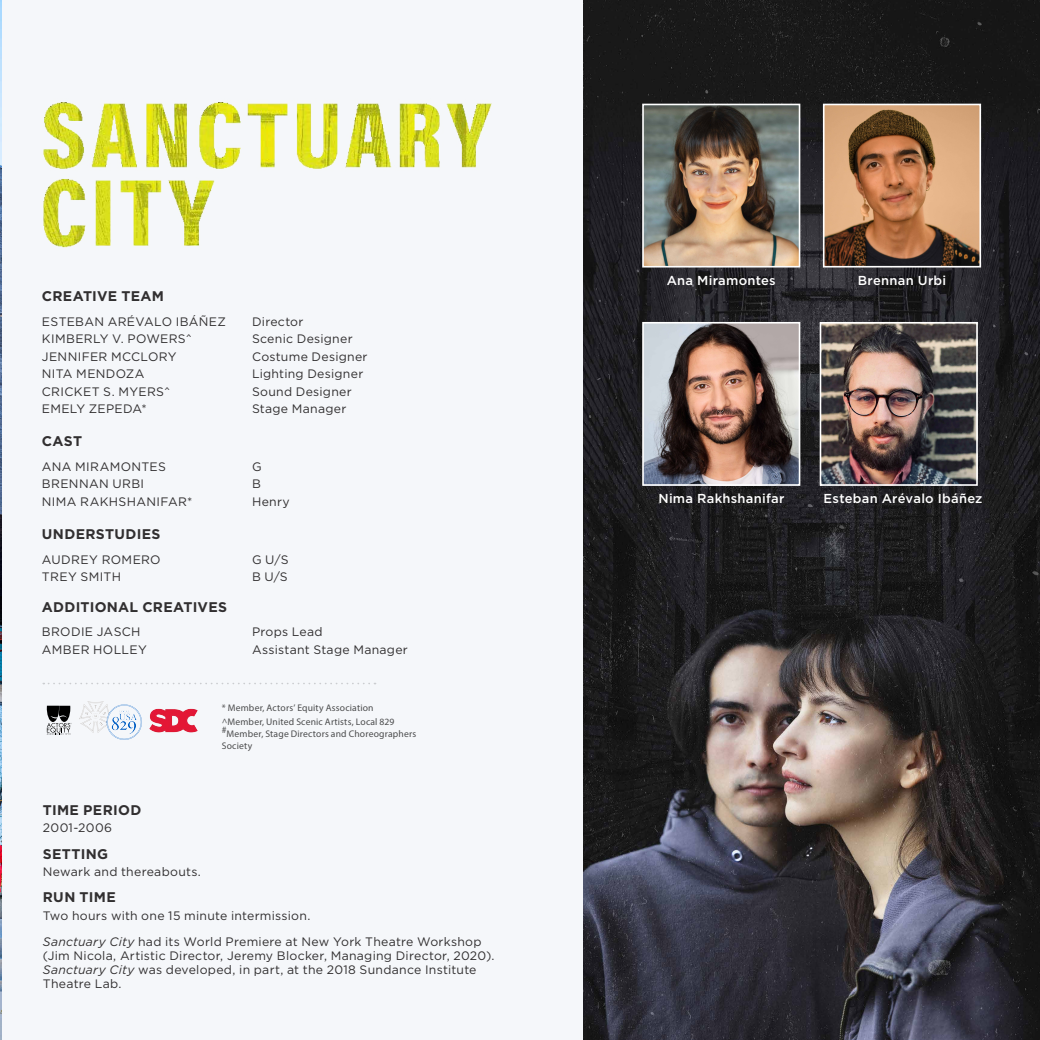
<style>
.page{position:relative;width:1040px;height:1040px;background:#fff}
.page>*{position:absolute;margin:0;border:0;box-sizing:border-box;transform-origin:0 0}
.t1{font:700 14px "Gotham";letter-spacing:.02em;color:#312f30}
.t2{font:500 12.95px "Gotham";letter-spacing:.02em;color:#fff}
.t3{font:12.25px/14px "Gotham";letter-spacing:.025em;color:#312f30}
.t4{font:9.62px/12.2px "Myriad Pro";letter-spacing:.02em;color:#4b4c4d}
.s1{font-style:italic}
</style>
<div class="page">
<img style="left:583px;top:0;width:457px;height:1040px">
<div style="left:0;top:0;width:582px;height:1040px;background:#f5f7fa"></div>
<img style="left:822px;top:325px;width:152px;height:158px">
<div style="left:819px;top:322px;width:158px;height:164px;border:2px solid #fff"></div>
<img style="left:645px;top:325px;width:152px;height:158px">
<div style="left:642px;top:322px;width:158px;height:164px;border:2px solid #fff"></div>
<img style="left:826px;top:107px;width:152px;height:157px">
<div style="left:823px;top:104px;width:158px;height:163px;border:2px solid #fff"></div>
<img style="left:645px;top:107px;width:152px;height:157px">
<div style="left:642px;top:104px;width:158px;height:163px;border:2px solid #fff"></div>
<img style="left:43px;top:102px;width:449px;height:146px">
<img style="left:0;top:0;width:1px;height:1040px">
<svg style="left:43px;top:683px;width:332px;height:1px"></svg>
<svg style="left:46px;top:705px;width:26px;height:29px"></svg>
<img style="left:79px;top:701px;width:63px;height:39px">
<img style="left:149px;top:708px;width:49px;height:25px">
<p class="t1" style="left:42px;top:288px;width:124px">CREATIVE TEAM</p>
<p class="t3" style="left:42px;top:314px;width:185px">ESTEBAN ARÉVALO IBÁÑEZ</p>
<p class="t3" style="left:252px;top:314px;width:53px">Director</p>
<p class="t3" style="left:42px;top:331px;width:151px">KIMBERLY V. POWERS^</p>
<p class="t3" style="left:252px;top:331px;width:102px">Scenic Designer</p>
<p class="t3" style="left:42px;top:349px;width:136px">JENNIFER MCCLORY</p>
<p class="t3" style="left:252px;top:349px;width:117px">Costume Designer</p>
<p class="t3" style="left:42px;top:366px;width:104px">NITA MENDOZA</p>
<p class="t3" style="left:252px;top:366px;width:113px">Lighting Designer</p>
<p class="t3" style="left:42px;top:384px;width:130px">CRICKET S. MYERS^</p>
<p class="t3" style="left:252px;top:384px;width:101px">Sound Designer</p>
<p class="t3" style="left:42px;top:401px;width:106px">EMELY ZEPEDA*</p>
<p class="t3" style="left:252px;top:401px;width:96px">Stage Manager</p>
<p class="t1" style="left:42px;top:433px;width:42px">CAST</p>
<p class="t3" style="left:42px;top:459px;width:126px">ANA MIRAMONTES</p>
<p class="t3" style="left:252px;top:459px;width:11px">G</p>
<p class="t3" style="left:42px;top:477px;width:104px">BRENNAN URBI</p>
<p class="t3" style="left:252px;top:477px;width:10px">B</p>
<p class="t3" style="left:42px;top:494px;width:152px">NIMA RAKHSHANIFAR*</p>
<p class="t3" style="left:252px;top:494px;width:39px">Henry</p>
<p class="t1" style="left:42px;top:526px;width:120px">UNDERSTUDIES</p>
<p class="t3" style="left:42px;top:552px;width:120px">AUDREY ROMERO</p>
<p class="t3" style="left:252px;top:552px;width:38px">G U/S</p>
<p class="t3" style="left:42px;top:569px;width:81px">TREY SMITH</p>
<p class="t3" style="left:252px;top:569px;width:37px">B U/S</p>
<p class="t1" style="left:42px;top:598px;width:187px">ADDITIONAL CREATIVES</p>
<p class="t3" style="left:42px;top:624px;width:100px">BRODIE JASCH</p>
<p class="t3" style="left:252px;top:624px;width:72px">Props Lead</p>
<p class="t3" style="left:42px;top:642px;width:107px">AMBER HOLLEY</p>
<p class="t3" style="left:252px;top:642px;width:157px">Assistant Stage Manager</p>
<p class="t4" style="left:222px;top:701px;width:153px">* Member, Actors’ Equity Association</p>
<p class="t4" style="left:222px;top:715px;width:174px">^Member, United Scenic Artists, Local 829</p>
<p class="t4" style="left:222px;top:727px;width:196px">#Member, Stage Directors and Choreographers<br>Society</p>
<p class="t1" style="left:43px;top:801px;width:100px">TIME PERIOD</p>
<p class="t3" style="left:43px;top:820px;width:71px">2001-2006</p>
<p class="t1" style="left:43px;top:845px;width:67px">SETTING</p>
<p class="t3" style="left:43px;top:864px;width:160px">Newark and thereabouts.</p>
<p class="t1" style="left:43px;top:889px;width:74px">RUN TIME</p>
<p class="t3" style="left:43px;top:908px;width:269px">Two hours with one 15 minute intermission.</p>
<p class="t3" style="left:43px;top:934px;width:440px"><span class="s1">Sanctuary City</span> had its World Premiere at New York Theatre Workshop</p>
<p class="t3" style="left:43px;top:948px;width:453px">(Jim Nicola, Artistic Director, Jeremy Blocker, Managing Director, 2020).</p>
<p class="t3" style="left:43px;top:962px;width:435px"><span class="s1">Sanctuary City</span> was developed, in part, at the 2018 Sundance Institute<br>Theatre Lab.</p>
<p class="t2" style="left:666px;top:272px;width:110px">Ana Miramontes</p>
<p class="t2" style="left:857px;top:272px;width:90px">Brennan Urbi</p>
<p class="t2" style="left:658px;top:490px;width:127px">Nima Rakhshanifar</p>
<p class="t2" style="left:823px;top:490px;width:160px">Esteban Arévalo Ibáñez</p>
</div>
